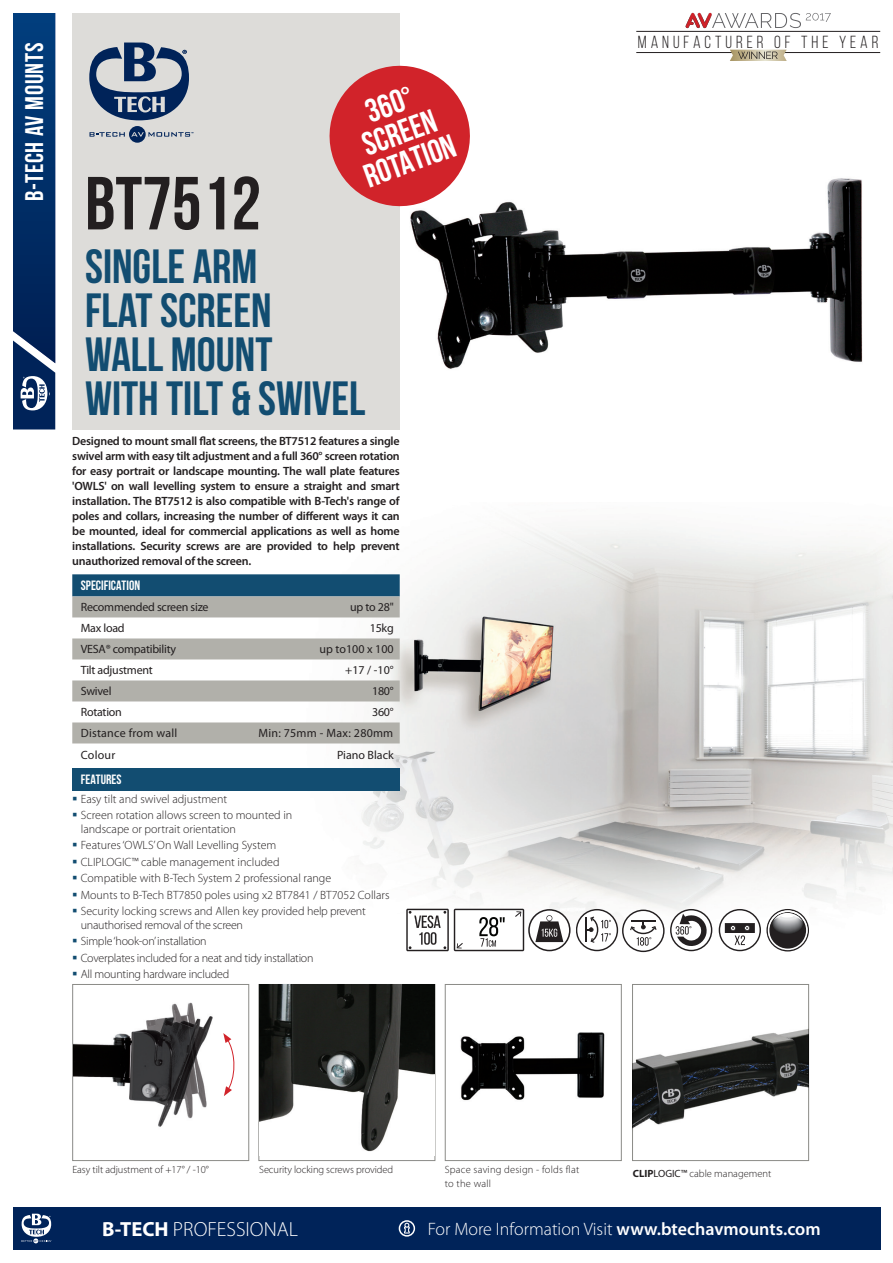
<style>
.page{position:relative;width:893px;height:1263px;background:#fff}
.page>*{position:absolute;margin:0;border:0;box-sizing:border-box;transform-origin:0 0}
.t1{font:700 75px "Bebas Neue";color:#231f20}
.t2{font:700 48px/44px "Bebas Neue";color:#124d71}
.t3{font:700 32.85px/29.8px "Bebas Neue";color:#fff;text-align:center}
.t4{font:700 25.5px "Bebas Neue";letter-spacing:.03em;color:#fff}
.t5{font:300 20.55px "Myriad Pro";color:#fff}
.t6{font:300 18px "Myriad Pro";color:#fff}
.t7{font:17.55px "Bebas Neue";letter-spacing:.225em;color:#231f20}
.t8{font:700 13.5px "Bebas Neue";color:#fff}
.t9{font:600 12px/15px "Myriad Pro";letter-spacing:-.02em;color:#231f20;text-align:justify}
.t10{font:300 12px/16.5px "Myriad Pro";color:#231f20}
.t11{font:300 12px/16.5px "Myriad Pro";letter-spacing:-.02em;color:#231f20}
.t12{font:12px "Myriad Pro";letter-spacing:-.02em;color:#231f20}
.t13{font:12px "Myriad Pro";letter-spacing:.02em;color:#231f20}
.t14{font:12px "Myriad Pro";color:#231f20}
.t15{font:300 10.5px "Myriad Pro";color:#231f20}
.t16{font:300 10.5px/13.5px "Myriad Pro";letter-spacing:.02em;color:#231f20}
.s1{font-family:"Myriad Pro";font-weight:600;font-size:27px}
.s2{font-weight:700}
.s3{font-weight:400}
.s4{font-weight:600}
</style>
<div class="page">
<div style="left:72px;top:6px;width:328px;height:423px;background:#dddcd9"></div>
<svg style="left:89px;top:43px;width:100px;height:77px"></svg>
<svg style="left:90px;top:126px;width:103px;height:17px"></svg>
<svg style="left:13px;top:13px;width:42px;height:416px;background:#0c376d"></svg>
<div style="left:0;top:0;width:893px;height:13px;background:#fff"></div>
<div style="left:13px;top:1208px;width:867px;height:42px;background:#002359"></div>
<svg style="left:21px;top:1214px;width:31px;height:29px"></svg>
<svg style="left:399px;top:1220px;width:16px;height:16px"></svg>
<img style="left:410px;top:178px;width:453px;height:191px">
<img style="left:305px;top:525px;width:588px;height:428px">
<div style="left:258px;top:984px;width:177px;height:177px;background:#fff;border:1px solid #8b8b87"></div>
<div style="left:445px;top:984px;width:177px;height:177px;background:#fff;border:1px solid #8b8b87"></div>
<div style="left:72px;top:984px;width:177px;height:177px;background:#fff;border:1px solid #8b8b87"></div>
<div style="left:72px;top:768px;width:328px;height:22px;background:#124d71"></div>
<div style="left:72px;top:574px;width:328px;height:22px;background:#124d71"></div>
<svg style="left:72px;top:596px;width:328px;height:147px;fill:#b1b0aa"></svg>
<svg style="left:406px;top:909px;width:165px;height:42px"></svg>
<svg style="left:719px;top:909px;width:90px;height:42px"></svg>
<svg style="left:329px;top:65px;width:150px;height:150px"></svg>
<img style="left:259px;top:985px;width:176px;height:170px">
<img style="left:633px;top:1029px;width:175px;height:132px">
<img style="left:460px;top:1032px;width:145px;height:69px">
<img style="left:73px;top:987px;width:167px;height:174px">
<svg style="left:189px;top:1010px;width:51px;height:86px"></svg>
<svg style="left:577px;top:909px;width:135px;height:43px"></svg>
<hr style="left:636px;top:31px;width:244px;height:1px;background:#231f20">
<hr style="left:636px;top:52px;width:244px;height:1px;background:#231f20">
<svg style="left:730px;top:50px;width:57px;height:11px"></svg>
<img style="left:685px;top:13px;width:27px;height:15px">
<svg style="left:712px;top:13px;width:119px;height:15px"></svg>
<h3 class="t4" style="left:20px;top:201px;width:160px;rotate:-90deg">B-TECH AV MOUNTS</h3>
<h3 class="t3" style="left:339px;top:106px;width:97px;rotate:-20deg">360<span class="s1">°<br></span>SCREEN<br>ROTATION</h3>
<h1 class="t1" style="left:85px;top:162px;width:177px">BT7512</h1>
<h2 class="t2" style="left:85px;top:244px;width:282px">SINGLE ARM<br>FLAT SCREEN<br>WALL MOUNT<br>WITH TILT &amp; SWIVEL</h2>
<p class="t9" style="left:72px;top:433px;width:329px">Designed to mount small flat screens, the BT7512 features a single swivel arm with easy tilt adjustment and a full 360° screen rotation for easy portrait or landscape mounting. The wall plate features 'OWLS' on wall levelling system to ensure a straight and smart installation. The BT7512 is also compatible with B-Tech's range of poles and collars, increasing the number of different ways it can be mounted, ideal for commercial applications as well as home installations. Security screws are are provided to help prevent unauthorized removal of the screen.</p>
<p class="t8" style="left:81px;top:578px;width:61px">SPECIFICATION</p>
<p class="t12" style="left:81px;top:600px;width:129px">Recommended screen size</p>
<p class="t12" style="left:350px;top:600px;width:45px">up to 28"</p>
<p class="t12" style="left:81px;top:621px;width:45px">Max load</p>
<p class="t12" style="left:370px;top:621px;width:25px">15kg</p>
<p class="t12" style="left:81px;top:642px;width:97px">VESA® compatibility</p>
<p class="t14" style="left:320px;top:642px;width:76px">up to100 x 100</p>
<p class="t12" style="left:81px;top:663px;width:74px">Tilt adjustment</p>
<p class="t12" style="left:345px;top:663px;width:50px">+17 / -10°</p>
<p class="t12" style="left:81px;top:684px;width:32px">Swivel</p>
<p class="t12" style="left:372px;top:684px;width:23px">180°</p>
<p class="t12" style="left:81px;top:705px;width:43px">Rotation</p>
<p class="t12" style="left:372px;top:705px;width:23px">360°</p>
<p class="t13" style="left:81px;top:726px;width:98px">Distance from wall</p>
<p class="t13" style="left:258px;top:726px;width:136px">Min: 75mm - Max: 280mm</p>
<p class="t12" style="left:81px;top:747px;width:36px">Colour</p>
<p class="t14" style="left:337px;top:747px;width:58px">Piano Black</p>
<p class="t8" style="left:81px;top:772px;width:42px">FEATURES</p>
<p class="t10" style="left:81px;top:790px;width:213px">Easy tilt and swivel adjustment<br>Screen rotation allows screen to mounted in</p>
<p class="t10" style="left:81px;top:820px;width:310px">landscape or portrait orientation<br>Features ‘OWLS’ On Wall Levelling System<br>CLIPLOGIC™ cable management included<br>Compatible with B-Tech System 2 professional range<br>Mounts to B-Tech BT7850 poles using x2 BT7841 / BT7052 Collars Security locking screws and Allen key provided help prevent</p>
<p class="t11" style="left:81px;top:916px;width:234px">unauthorised removal of the screen<br>Simple ‘hook-on’ installation<br>Coverplates included for a neat and tidy installation All mounting hardware included</p>
<h3 class="t7" style="left:638px;top:32px;width:242px">MANUFACTURER OF THE YEAR</h3>
<p class="t15" style="left:72px;top:1163px;width:138px">Easy tilt adjustment of +17° / -10°</p>
<p class="t16" style="left:445px;top:1163px;width:136px">Space saving design - folds flat to the wall</p>
<p class="t15" style="left:259px;top:1163px;width:135px">Security locking screws provided</p>
<p class="t15" style="left:633px;top:1167px;width:140px"><span class="s2">CLIP</span><span class="s3">LOGIC™</span> cable management</p>
<h3 class="t5" style="left:102px;top:1217px;width:197px"><span class="s2">B-TECH</span> PROFESSIONAL</h3>
<h3 class="t6" style="left:428px;top:1218px;width:394px">For More Information Visit <span class="s4">www.btechavmounts.com</span></h3>
</div>
